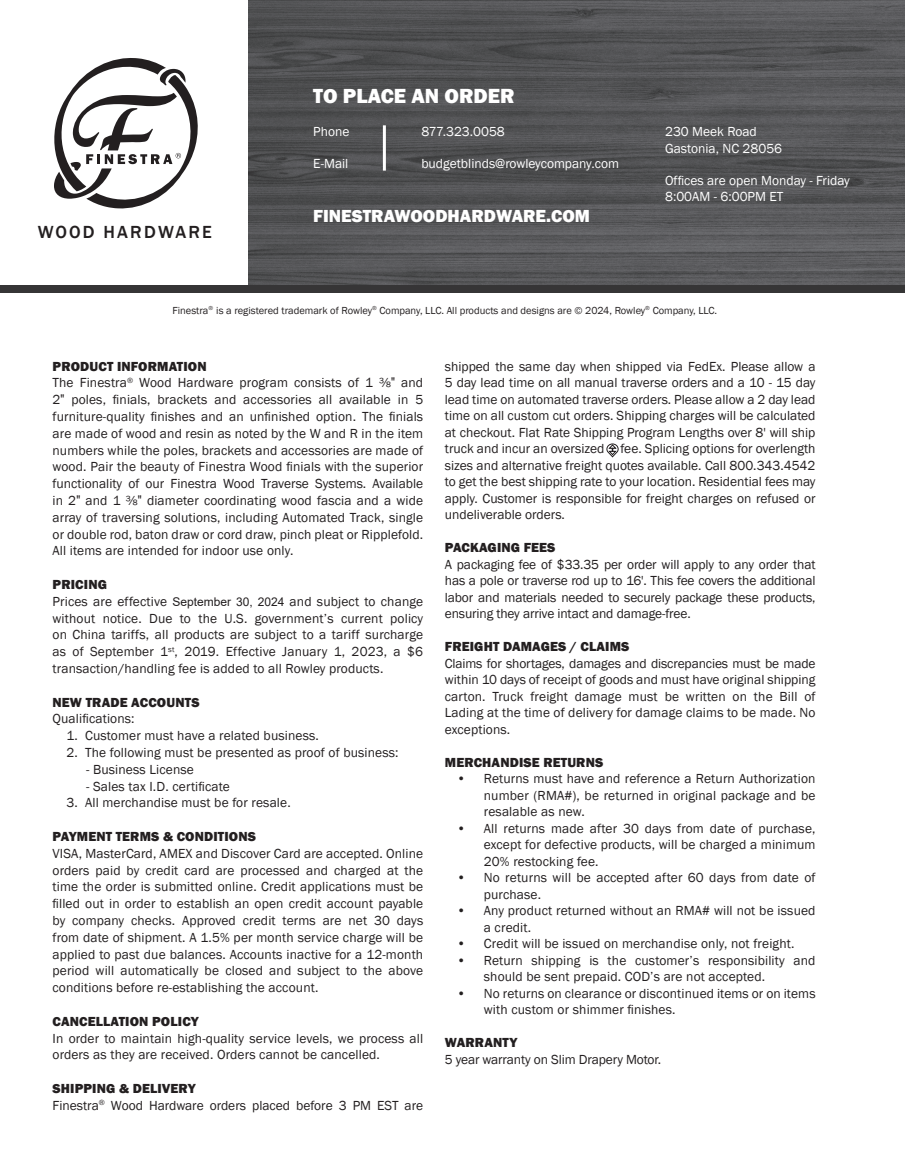
<style>
.page{position:relative;width:905px;height:1175px;background:#fff}
.page>*{position:absolute;margin:0;border:0;box-sizing:border-box;transform-origin:0 0}
.t1{font:800 21px "Franklin Gothic";color:#fff}
.t2{font:800 18px "Franklin Gothic";color:#fff}
.t3{font:500 18px "Franklin Gothic";letter-spacing:.12em;color:#231f20}
.t4{font:13.5px/16.5px "Franklin Gothic";letter-spacing:.01em;color:#231f20;text-align:justify}
.t5{font:800 13.5px "Franklin Gothic";letter-spacing:.01em;color:#231f20}
.t6{font:13.5px "Franklin Gothic";color:#fff}
.t7{font:13.5px "Franklin Gothic";letter-spacing:-.01em;color:#231f20}
.t8{font:10.5px "Franklin Gothic";color:#231f20}
.s1{font-family:"Arial Narrow"}
.s2{font-family:"Arial";font-size:12px}
</style>
<div class="page">
<img style="left:248px;top:0;width:656px;height:285px">
<svg style="left:54px;top:58px;width:144px;height:150px"></svg>
<div style="left:0;top:285px;width:904px;height:7px;background:#363536"></div>
<svg style="left:606px;top:444px;width:12px;height:13px"></svg>
<hr style="left:383px;top:125px;width:3px;height:46px;background:#fff">
<p class="t3" style="left:38px;top:221px;width:176px">WOOD HARDWARE</p>
<p class="t1" style="left:313px;top:83px;width:203px">TO PLACE AN ORDER</p>
<p class="t6" style="left:313px;top:123px;width:38px">Phone</p>
<p class="t6" style="left:421px;top:123px;width:85px">877.323.0058</p>
<p class="t6" style="left:313px;top:155px;width:37px">E-Mail</p>
<p class="t6" style="left:421px;top:155px;width:199px">budgetblinds@rowleycompany.com</p>
<p class="t2" style="left:313px;top:204px;width:278px">FINESTRAWOODHARDWARE.COM</p>
<p class="t6" style="left:665px;top:123px;width:93px">230 Meek Road</p>
<p class="t6" style="left:665px;top:140px;width:119px">Gastonia, NC 28056</p>
<p class="t6" style="left:665px;top:172px;width:186px">Offices are open Monday - Friday</p>
<p class="t6" style="left:665px;top:188px;width:120px">8:00AM - 6:00PM ET</p>
<p class="t8" style="left:172px;top:304px;width:546px">Finestra<sup>®</sup> is a registered trademark of Rowley<sup>®</sup> Company, LLC. All products and designs are © 2024, Rowley<sup>®</sup> Company, LLC.</p>
<p class="t5" style="left:52px;top:357px;width:156px">PRODUCT INFORMATION</p>
<p class="t4" style="left:52px;top:375px;width:372px">The Finestra<sup>®</sup> Wood Hardware program consists of 1 ⅜<span class="s1">"</span> and 2<span class="s1">"</span> poles, finials, brackets and accessories all available in 5 furniture-quality finishes and an unfinished option. The finials are made of wood and resin as noted by the W and R in the item numbers while the poles, brackets and accessories are made of wood. Pair the beauty of Finestra Wood finials with the superior functionality of our Finestra Wood Traverse Systems. Available in 2<span class="s1">"</span> and 1 ⅜<span class="s1">"</span> diameter coordinating wood fascia and a wide array of traversing solutions, including Automated Track, single or double rod, baton draw or cord draw, pinch pleat or Ripplefold.<br>All items are intended for indoor use only.</p>
<p class="t5" style="left:52px;top:576px;width:56px">PRICING</p>
<p class="t4" style="left:52px;top:593px;width:372px">Prices are effective <span class="s2">September 30, 2024</span> and subject to change without notice. Due to the U.S. government’s current policy on China tariffs, all products are subject to a tariff surcharge as of September 1<sup>st</sup>, 2019. Effective January 1, 2023, a $6 transaction/handling fee is added to all Rowley products.</p>
<p class="t5" style="left:52px;top:693px;width:149px">NEW TRADE ACCOUNTS</p>
<p class="t4" style="left:52px;top:711px;width:84px">Qualifications:</p>
<p class="t4" style="left:67px;top:727px;width:254px">1. Customer must have a related business.</p>
<p class="t4" style="left:67px;top:744px;width:333px">2. The following must be presented as proof of business:</p>
<p class="t4" style="left:86px;top:761px;width:109px">- Business License</p>
<p class="t4" style="left:86px;top:778px;width:145px">- Sales tax I.D. certificate</p>
<p class="t4" style="left:67px;top:795px;width:226px">3. All merchandise must be for resale.</p>
<p class="t5" style="left:52px;top:827px;width:205px">PAYMENT TERMS &amp; CONDITIONS</p>
<p class="t4" style="left:52px;top:845px;width:372px">VISA, MasterCard, AMEX and Discover Card are accepted. Online orders paid by credit card are processed and charged at the time the order is submitted online. Credit applications must be filled out in order to establish an open credit account payable by company checks. Approved credit terms are net 30 days from date of shipment. A 1.5% per month service charge will be applied to past due balances. Accounts inactive for a 12-month period will automatically be closed and subject to the above conditions before re-establishing the account.</p>
<p class="t5" style="left:52px;top:1012px;width:148px">CANCELLATION POLICY</p>
<p class="t4" style="left:52px;top:1029px;width:372px">In order to maintain high-quality service levels, we process all orders as they are received. Orders cannot be cancelled.</p>
<p class="t5" style="left:52px;top:1079px;width:145px">SHIPPING &amp; DELIVERY</p>
<p class="t4" style="left:52px;top:1097px;width:372px">Finestra<sup>®</sup> Wood Hardware orders placed before 3 PM EST are</p>
<p class="t4" style="left:445px;top:358px;width:372px">shipped the same day when shipped via FedEx. Please allow a 5 day lead time on all manual traverse orders and a 10 - 15 day lead time on automated traverse orders. Please allow a 2 day lead time on all custom cut orders. Shipping charges will be calculated at checkout. Flat Rate Shipping Program Lengths over 8' will ship truck and incur an oversized fee. Splicing options for overlength sizes and alternative freight quotes available. Call 800.343.4542 to get the best shipping rate to your location. Residential fees may apply. Customer is responsible for freight charges on refused or undeliverable orders.</p>
<p class="t5" style="left:445px;top:539px;width:112px">PACKAGING FEES</p>
<p class="t4" style="left:445px;top:556px;width:372px">A packaging fee of $33.35 per order will apply to any order that has a pole or traverse rod up to 16'. This fee covers the additional labor and materials needed to securely package these products, ensuring they arrive intact and damage-free.</p>
<p class="t5" style="left:445px;top:638px;width:186px">FREIGHT DAMAGES / CLAIMS</p>
<p class="t4" style="left:445px;top:655px;width:372px">Claims for shortages, damages and discrepancies must be made within 10 days of receipt of goods and must have original shipping carton. Truck freight damage must be written on the Bill of Lading at the time of delivery for damage claims to be made. No exceptions.</p>
<p class="t5" style="left:445px;top:753px;width:160px">MERCHANDISE RETURNS</p>
<p class="t4" style="left:484px;top:771px;width:333px;text-indent:-27px">• Returns must have and reference a Return Authorization number (RMA#), be returned in original package and be resalable as new.</p>
<p class="t4" style="left:484px;top:820px;width:333px;text-indent:-27px">• All returns made after 30 days from date of purchase, except for defective products, will be charged a minimum 20% restocking fee.</p>
<p class="t4" style="left:484px;top:870px;width:333px;text-indent:-27px">• No returns will be accepted after 60 days from date of purchase.</p>
<p class="t4" style="left:484px;top:903px;width:333px;text-indent:-27px">• Any product returned without an RMA# will not be issued a credit.</p>
<p class="t4" style="left:457px;top:936px;width:339px">• Credit will be issued on merchandise only, not freight.</p>
<p class="t4" style="left:484px;top:952px;width:333px;text-indent:-27px">• Return shipping is the customer’s responsibility and should be sent prepaid. COD’s are not accepted.</p>
<p class="t4" style="left:484px;top:985px;width:333px;text-indent:-27px">• No returns on clearance or discontinued items or on items with custom or shimmer finishes.</p>
<p class="t5" style="left:445px;top:1034px;width:74px">WARRANTY</p>
<p class="t7" style="left:445px;top:1051px;width:218px">5 year warranty on Slim Drapery Motor.</p>
</div>
